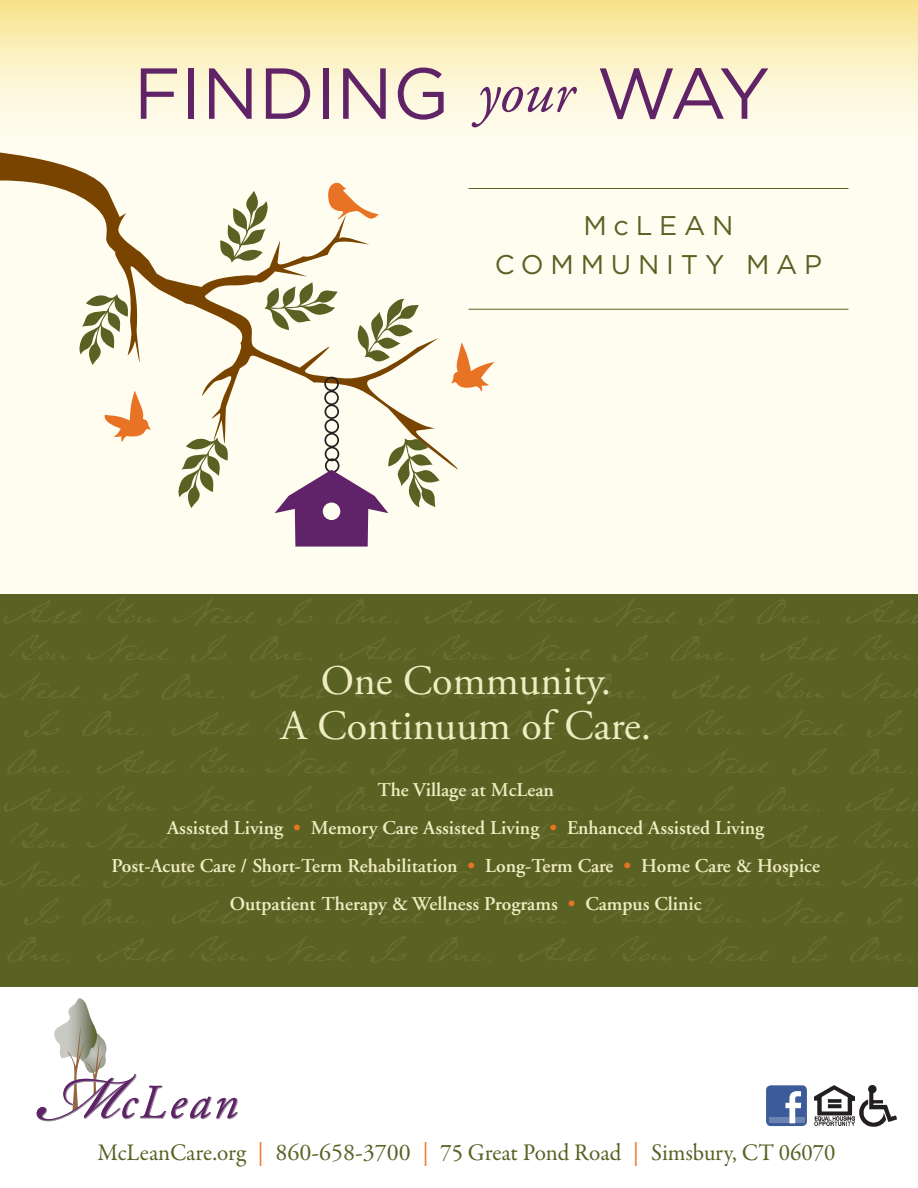
<style>
.page{position:relative;width:918px;height:1188px;background:#fff}
.page>*{position:absolute;margin:0;border:0;box-sizing:border-box;transform-origin:0 0}
.t1{font:72px "Gotham";color:#5f2366}
.t2{font:42px/45px "Adobe Garamond Pro";color:#eeecc1;text-align:center}
.t3{font:27px/39px "Gotham";letter-spacing:.25em;color:#596123;text-align:center}
.t4{font:24px "Garamond Premr Pro";color:#596123}
.t5{font:600 19.5px "Adobe Garamond";color:#eeecc1}
.s1{font-family:"Adobe Garamond";font-style:italic;font-size:60px}
.s2{color:#e97324}
.s3{font-family:"Adobe Garamond Pro";color:#e97324}
.s4{font-family:"Adobe Garamond Pro"}
</style>
<div class="page">
<div style="left:0;top:0;width:918px;height:596px;background:#fffdf0"></div>
<svg style="left:0;top:0;width:918px;height:113px;background:#fbefbe"></svg>
<hr style="left:469px;top:188px;width:379px;height:1px;background:#596123">
<hr style="left:469px;top:309px;width:379px;height:1px;background:#596123">
<svg style="left:0;top:152px;width:473px;height:318px"></svg>
<svg style="left:327px;top:182px;width:52px;height:37px"></svg>
<svg style="left:451px;top:342px;width:44px;height:52px"></svg>
<svg style="left:102px;top:391px;width:49px;height:54px"></svg>
<svg style="left:220px;top:191px;width:49px;height:72px"></svg>
<svg style="left:265px;top:282px;width:73px;height:48px"></svg>
<svg style="left:356px;top:298px;width:63px;height:66px"></svg>
<svg style="left:177px;top:437px;width:52px;height:71px"></svg>
<svg style="left:78px;top:294px;width:51px;height:71px"></svg>
<svg style="left:275px;top:377px;width:165px;height:170px"></svg>
<div style="left:0;top:595px;width:918px;height:392px;background:#596123"></div>
<svg style="left:37px;top:998px;width:201px;height:124px"></svg>
<img style="left:815px;top:1085px;width:40px;height:41px">
<img style="left:859px;top:1085px;width:38px;height:41px">
<svg style="left:766px;top:1085px;width:41px;height:41px;background:#637cad"></svg>
<p class="t1" style="left:134px;top:53px;width:638px">FINDING <span class="s1">your</span> WAY</p>
<p class="t3" style="left:495px;top:205px;width:329px">McLEAN<br>COMMUNITY MAP</p>
<p class="t2" style="left:281px;top:660px;width:372px">One Community.<br>A Continuum of Care.</p>
<p class="t5" style="left:377px;top:779px;width:178px">The Village at McLean</p>
<p class="t5" style="left:167px;top:817px;width:599px">Assisted Living <span class="s2">•</span> Memory Care Assisted Living <span class="s2">•</span> Enhanced Assisted Living</p>
<p class="t5" style="left:111px;top:855px;width:710px">Post-Acute Care / Short-Term Rehabilitation <span class="s2">•</span> Long-Term Care <span class="s2">•</span> Home Care &amp; Hospice</p>
<p class="t5" style="left:230px;top:893px;width:473px">Outpatient Therapy &amp; Wellness Programs <span class="s2">•</span> Campus Clinic</p>
<p class="t4" style="left:98px;top:1138px;width:739px">McLeanCare.org <span class="s3">|</span> <span class="s4">860-658-3700</span> <span class="s3">|</span> 75 Great Pond Road <span class="s3">|</span> Simsbury, CT 06070</p>
</div>
